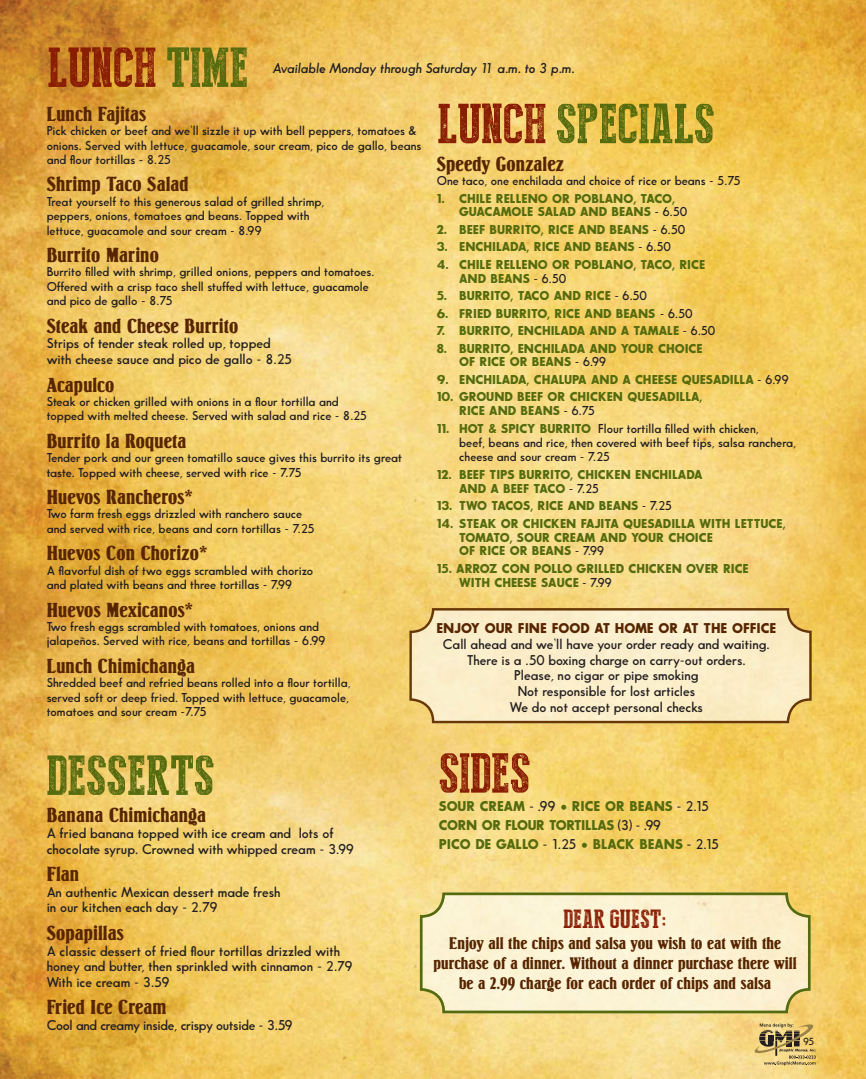
<style>
.page{position:relative;width:866px;height:1079px;background:#fff}
.page>*{position:absolute;margin:0;border:0;box-sizing:border-box;transform-origin:0 0}
.t1{font:56.25px "Press Style Serif";color:#556b0e}
.t2{font:56.25px "Press Style Serif";color:#891d02}
.t3{font:26.25px "Press Style Serif";letter-spacing:.01em;color:#891d02}
.t4{font:21.25px "Springfield Ant D";letter-spacing:.01em;color:#572500}
.t5{font:17.5px/20px "Springfield Ant D";letter-spacing:.01em;color:#572500;text-align:center}
.t6{font:600 13.75px/15.6px "Bougan S Si";color:#231f20}
.t7{font:700 13.75px/18.8px "Bougan Black S Si";color:#556b0e}
.t8{font:italic 600 13.75px "Bougan S Si";color:#231f20}
.t9{font:600 13.75px "Bougan S Si";letter-spacing:-.02em;color:#231f20}
.t10{font:700 13.75px "Bougan Black S Si";color:#572500}
.t11{font:600 12.5px/14.4px "Bougan S Si";color:#231f20}
.t12{font:700 12.5px/13.8px "Bougan Black S Si";color:#556b0e}
.t13{font:600 10px "Bougan S Si";color:#231f20}
.s1{color:#556b0e}
.s2{color:#891d02}
.s3{font-family:"Bougan S Si";font-weight:600;color:#231f20}
.s4{font-family:"Bougan Black S Si";font-weight:700;color:#556b0e}
</style>
<div class="page">
<img style="left:0;top:0;width:560px;height:473px">
<img style="left:560px;top:0;width:306px;height:650px">
<img style="left:0;top:473px;width:429px;height:605px">
<img style="left:429px;top:473px;width:132px;height:135px">
<img style="left:780px;top:650px;width:86px;height:428px">
<img style="left:429px;top:723px;width:351px;height:169px">
<img style="left:429px;top:1013px;width:43px;height:65px">
<img style="left:472px;top:1013px;width:308px;height:65px">
<svg style="left:420px;top:892px;width:390px;height:121px;background:#f2e9c5"></svg>
<img style="left:409px;top:608px;width:403px;height:115px">
<svg style="left:754px;top:1023px;width:62px;height:42px;background:#c3aa69"></svg>
<h1 class="t2" style="left:47px;top:49px;width:203px">LUNCH <span class="s1">TIME</span></h1>
<h3 class="t4" style="left:47px;top:106px;width:101px">Lunch Fajitas</h3>
<p class="t11" style="left:47px;top:125px;width:376px">Pick chicken or beef and we’ll sizzle it up with bell peppers, tomatoes &amp; onions. Served with lettuce, guacamole, sour cream, pico de gallo, beans and flour tortillas - 8.25</p>
<h3 class="t4" style="left:47px;top:177px;width:143px">Shrimp Taco Salad</h3>
<p class="t11" style="left:47px;top:195px;width:279px">Treat yourself to this generous salad of grilled shrimp, peppers, onions, tomatoes and beans. Topped with lettuce, guacamole and sour cream - 8.99</p>
<h3 class="t4" style="left:47px;top:247px;width:114px">Burrito Marino</h3>
<p class="t11" style="left:47px;top:266px;width:329px">Burrito filled with shrimp, grilled onions, peppers and tomatoes.<br>Offered with a crisp taco shell stuffed with lettuce, guacamole and pico de gallo - 8.75</p>
<h3 class="t4" style="left:47px;top:318px;width:193px">Steak and Cheese Burrito</h3>
<p class="t6" style="left:47px;top:337px;width:247px">Strips of tender steak rolled up, topped with cheese sauce and pico de gallo - 8.25</p>
<h3 class="t4" style="left:47px;top:377px;width:69px">Acapulco</h3>
<p class="t11" style="left:47px;top:395px;width:322px">Steak or chicken grilled with onions in a flour tortilla and topped with melted cheese. Served with salad and rice - 8.25</p>
<h3 class="t4" style="left:47px;top:433px;width:141px">Burrito la Roqueta</h3>
<p class="t11" style="left:47px;top:451px;width:357px">Tender pork and our green tomatillo sauce gives this burrito its great taste. Topped with cheese, served with rice - 7.75</p>
<h3 class="t4" style="left:47px;top:489px;width:148px">Huevos Rancheros*</h3>
<p class="t11" style="left:47px;top:508px;width:270px">Two farm fresh eggs drizzled with ranchero sauce and served with rice, beans and corn tortillas - 7.25</p>
<h3 class="t4" style="left:47px;top:545px;width:162px">Huevos Con Chorizo*</h3>
<p class="t11" style="left:47px;top:564px;width:268px">A flavorful dish of two eggs scrambled with chorizo and plated with beans and three tortillas - 7.99</p>
<h3 class="t4" style="left:47px;top:602px;width:148px">Huevos Mexicanos*</h3>
<p class="t11" style="left:47px;top:620px;width:280px">Two fresh eggs scrambled with tomatoes, onions and jalapeños. Served with rice, beans and tortillas - 6.99</p>
<h3 class="t4" style="left:47px;top:658px;width:150px">Lunch Chimichanga</h3>
<p class="t11" style="left:47px;top:676px;width:306px">Shredded beef and refried beans rolled into a flour tortilla, served soft or deep fried. Topped with lettuce, guacamole, tomatoes and sour cream -7.75</p>
<p class="t8" style="left:273px;top:63px;width:304px">Available Monday through Saturday 11 a.m. to 3 p.m.</p>
<h1 class="t1" style="left:437px;top:106px;width:279px"><span class="s2">LUNCH</span> SPECIALS</h1>
<h3 class="t4" style="left:437px;top:156px;width:129px">Speedy Gonzalez</h3>
<p class="t11" style="left:437px;top:174px;width:306px">One taco, one enchilada and choice of rice or beans - 5.75</p>
<p class="t12" style="left:459px;top:192px;width:229px;text-indent:-22px">1. CHILE RELLENO OR POBLANO, TACO,<br>GUACAMOLE SALAD AND BEANS <span class="s3">- 6.50</span></p>
<p class="t12" style="left:437px;top:223px;width:250px">2. BEEF BURRITO, RICE AND BEANS <span class="s3">- 6.50</span></p>
<p class="t12" style="left:437px;top:241px;width:236px">3. ENCHILADA, RICE AND BEANS <span class="s3">- 6.50</span></p>
<p class="t12" style="left:459px;top:258px;width:248px;text-indent:-22px">4. CHILE RELLENO OR POBLANO, TACO, RICE<br>AND BEANS <span class="s3">- 6.50</span></p>
<p class="t12" style="left:437px;top:290px;width:212px">5. BURRITO, TACO AND RICE <span class="s3">- 6.50</span></p>
<p class="t12" style="left:437px;top:307px;width:257px">6. FRIED BURRITO, RICE AND BEANS <span class="s3">- 6.50</span></p>
<p class="t12" style="left:437px;top:325px;width:280px">7. BURRITO, ENCHILADA AND A TAMALE <span class="s3">- 6.50</span></p>
<p class="t12" style="left:459px;top:342px;width:245px;text-indent:-22px">8. BURRITO, ENCHILADA AND YOUR CHOICE<br>OF RICE OR BEANS <span class="s3">- 6.99</span></p>
<p class="t12" style="left:437px;top:373px;width:354px">9. ENCHILADA, CHALUPA AND A CHEESE QUESADILLA <span class="s3">- 6.99</span></p>
<p class="t12" style="left:459px;top:391px;width:245px;text-indent:-22px">10. GROUND BEEF OR CHICKEN QUESADILLA,<br>RICE AND BEANS <span class="s3">- 6.75</span></p>
<p class="t11" style="left:459px;top:422px;width:338px;text-indent:-22px"><span class="s4">11. HOT &amp; SPICY BURRITO</span> Flour tortilla filled with chicken,<br>beef, beans and rice, then covered with beef tips, salsa ranchera, cheese and sour cream - 7.25</p>
<p class="t12" style="left:459px;top:468px;width:245px;text-indent:-23px">12. BEEF TIPS BURRITO, CHICKEN ENCHILADA<br>AND A BEEF TACO <span class="s3">- 7.25</span></p>
<p class="t12" style="left:437px;top:500px;width:237px">13. TWO TACOS, RICE AND BEANS <span class="s3">- 7.25</span></p>
<p class="t12" style="left:459px;top:517px;width:328px;text-indent:-22px">14. STEAK OR CHICKEN FAJITA QUESADILLA WITH LETTUCE,<br>TOMATO, SOUR CREAM AND YOUR CHOICE<br>OF RICE OR BEANS <span class="s3">- 7.99</span></p>
<p class="t12" style="left:459px;top:562px;width:291px;line-height:14.4px;text-indent:-22px">15. ARROZ CON POLLO GRILLED CHICKEN OVER RICE<br>WITH CHEESE SAUCE <span class="s3">- 7.99</span></p>
<p class="t10" style="left:436px;top:623px;width:341px">ENJOY OUR FINE FOOD AT HOME OR AT THE OFFICE</p>
<p class="t6" style="left:443px;top:637px;width:328px;text-align:center">Call ahead and we’ll have your order ready and waiting.<br>There is a .50 boxing charge on carry-out orders.<br>Please, no cigar or pipe smoking<br>Not responsible for lost articles<br>We do not accept personal checks</p>
<h1 class="t1" style="left:47px;top:757px;width:169px">DESSERTS</h1>
<h3 class="t4" style="left:47px;top:807px;width:161px">Banana Chimichanga</h3>
<p class="t6" style="left:47px;top:826px;width:309px">A fried banana topped with ice cream and lots of chocolate syrup. Crowned with whipped cream - 3.99</p>
<h3 class="t4" style="left:47px;top:866px;width:34px">Flan</h3>
<p class="t6" style="left:47px;top:885px;width:236px">An authentic Mexican dessert made fresh in our kitchen each day - 2.79</p>
<h3 class="t4" style="left:47px;top:925px;width:79px">Sopapillas</h3>
<p class="t6" style="left:47px;top:944px;width:307px">A classic dessert of fried flour tortillas drizzled with honey and butter, then sprinkled with cinnamon - 2.79<br>With ice cream - 3.59</p>
<h3 class="t4" style="left:47px;top:999px;width:121px">Fried Ice Cream</h3>
<p class="t9" style="left:47px;top:1019px;width:248px">Cool and creamy inside, crispy outside - 3.59</p>
<h1 class="t2" style="left:439px;top:755px;width:93px">SIDES</h1>
<p class="t7" style="left:439px;top:798px;width:282px">SOUR CREAM <span class="s3">- .99</span> • RICE OR BEANS <span class="s3">- 2.15<br></span>CORN OR FLOUR TORTILLAS <span class="s3">(3) - .99<br></span>PICO DE GALLO <span class="s3">- 1.25</span> • BLACK BEANS <span class="s3">- 2.15</span></p>
<h2 class="t3" style="left:563px;top:910px;width:105px">DEAR GUEST:</h2>
<h3 class="t5" style="left:433px;top:934px;width:365px">Enjoy all the chips and salsa you wish to eat with the purchase of a dinner. Without a dinner purchase there will be a 2.99 charge for each order of chips and salsa</h3>
<p class="t13" style="left:803px;top:1037px;width:13px">95</p>
</div>
